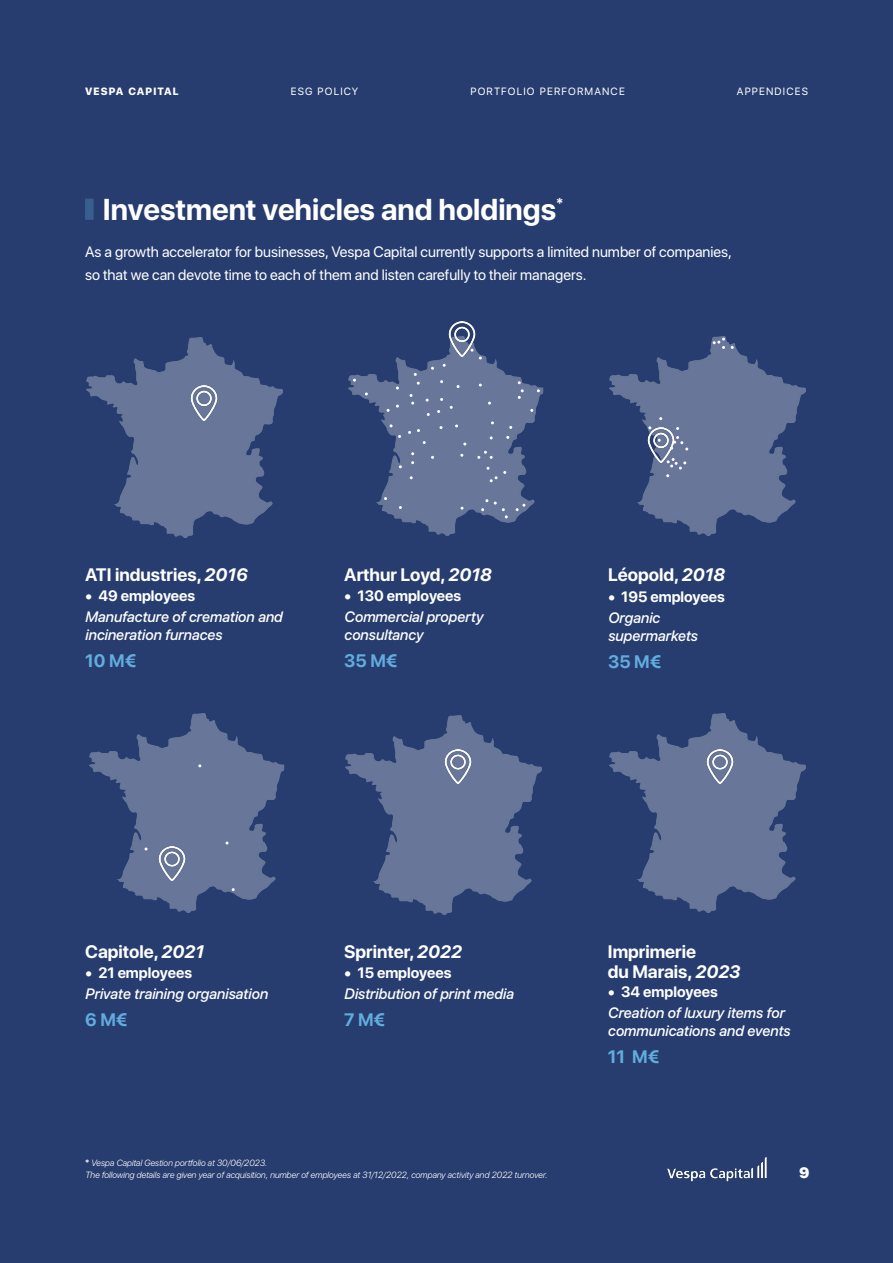
<style>
.page{position:relative;width:893px;height:1263px;background:#273d6f}
.page>*{position:absolute;margin:0;border:0;box-sizing:border-box;transform-origin:0 0}
.titre_B{font:700 30px "SF Pro Display";color:#fff}
.titre_A{font:700 18px "SF Pro Display";color:#fff}
.titre_A-2{font:700 18px "SF Pro Display";color:#62acde}
.titre_A-3{font:italic 500 15px/18px "SF Pro Display";color:#fff}
.texte{font:15px "SF Pro Display";color:#fff}
.titre_A-4{font:700 15px "SF Pro Display";color:#fff}
.t1{font:900 15px "SF Pro Display";color:#fff}
.titre_C{font:10.5px "SF Pro Display";letter-spacing:.11em;color:#fff}
.titre_C-2{font:800 10.5px "SF Pro Display";letter-spacing:.11em;color:#fff}
.t2{font:italic 300 9px "SF Pro Display";color:#fff}
.s1{color:#27426a}
.s2{font-weight:700;color:#27426a}
.s3{font-style:italic}
.s4{font-weight:600;font-style:normal}
</style>
<div class="page">
<img style="left:610px;top:336px;width:195px;height:200px">
<img style="left:89px;top:713px;width:194px;height:200px">
<img style="left:346px;top:715px;width:196px;height:199px">
<img style="left:610px;top:713px;width:195px;height:200px">
<img style="left:87px;top:338px;width:196px;height:199px">
<img style="left:190px;top:386px;width:28px;height:34px">
<img style="left:647px;top:428px;width:28px;height:35px">
<img style="left:706px;top:749px;width:28px;height:35px">
<img style="left:444px;top:749px;width:28px;height:35px">
<img style="left:158px;top:846px;width:28px;height:35px">
<div style="left:85px;top:199px;width:9px;height:21px;background:#385e90"></div>
<img style="left:348px;top:355px;width:194px;height:181px">
<img style="left:448px;top:322px;width:28px;height:35px">
<svg style="left:471px;top:349px;width:11px;height:10px"></svg>
<svg style="left:410px;top:394px;width:4px;height:11px"></svg>
<svg style="left:477px;top:451px;width:16px;height:8px"></svg>
<svg style="left:486px;top:467px;width:20px;height:15px"></svg>
<svg style="left:666px;top:458px;width:20px;height:19px"></svg>
<svg style="left:670px;top:436px;width:18px;height:14px"></svg>
<svg style="left:713px;top:338px;width:12px;height:11px"></svg>
<img style="left:668px;top:1157px;width:99px;height:24px">
<p class="titre_C-2" style="left:85px;top:85px;width:95px">VESPA<span class="s1">.</span>CAPITAL</p>
<p class="titre_C" style="left:291px;top:83px;width:69px">ESG<span class="s1">.</span>POLICY</p>
<p class="titre_C" style="left:470px;top:83px;width:156px">PORTFOLIO<span class="s2">.</span>PERFORMANCE</p>
<p class="titre_C" style="left:737px;top:83px;width:73px">APPENDICES</p>
<p class="titre_B" style="left:103px;top:192px;width:462px">Investment vehicles and holdings<sup>*</sup></p>
<p class="texte" style="left:85px;top:240px;width:648px">As a growth accelerator for businesses, Vespa Capital currently supports a limited number of companies,</p>
<p class="texte" style="left:85px;top:263px;width:503px">so that we can devote time to each of them and listen carefully to their managers.</p>
<p class="titre_A" style="left:85px;top:564px;width:164px">ATI industries, <span class="s3">2016</span></p>
<p class="titre_A-4" style="left:85px;top:587px;width:112px">• 49 employees</p>
<p class="titre_A-3" style="left:85px;top:608px;width:199px">Manufacture of cremation and incineration furnaces</p>
<p class="titre_A-2" style="left:85px;top:650px;width:53px">10 M€</p>
<p class="titre_A" style="left:344px;top:564px;width:149px">Arthur Loyd, <span class="s3">2018</span></p>
<p class="titre_A-4" style="left:344px;top:587px;width:119px">• 130 employees</p>
<p class="titre_A-3" style="left:344px;top:608px;width:140px">Commercial property</p>
<p class="titre_A-3" style="left:344px;top:626px;width:81px">consultancy</p>
<p class="titre_A-2" style="left:344px;top:650px;width:55px">35 M€</p>
<p class="titre_A" style="left:608px;top:564px;width:118px">Léopold, <span class="s3">2018</span></p>
<p class="titre_A-4" style="left:608px;top:588px;width:118px">• 195 employees</p>
<p class="titre_A-3" style="left:608px;top:609px;width:53px">Organic</p>
<p class="titre_A-3" style="left:608px;top:627px;width:91px">supermarkets</p>
<p class="titre_A-2" style="left:608px;top:651px;width:55px">35 M€</p>
<p class="titre_A" style="left:85px;top:941px;width:120px">Capitole, <span class="s3">2021</span></p>
<p class="titre_A-4" style="left:85px;top:964px;width:108px">• 21 employees</p>
<p class="titre_A-3" style="left:85px;top:985px;width:184px">Private training organisation</p>
<p class="titre_A-2" style="left:85px;top:1009px;width:44px">6 M€</p>
<p class="titre_A" style="left:344px;top:941px;width:119px">Sprinter, <span class="s3">2022</span></p>
<p class="titre_A-4" style="left:344px;top:964px;width:109px">• 15 employees</p>
<p class="titre_A-3" style="left:344px;top:985px;width:171px">Distribution of print media</p>
<p class="titre_A-2" style="left:344px;top:1009px;width:43px">7 M€</p>
<p class="t2" style="left:85px;top:1156px;width:183px"><span class="s4">*</span> Vespa Capital Gestion portfolio at 30/06/2023.</p>
<p class="t2" style="left:85px;top:1168px;width:464px">The following details are given year of acquisition, number of employees at 31/12/2022, company activity and 2022 turnover.</p>
<p class="titre_A" style="left:608px;top:941px;width:90px">Imprimerie</p>
<p class="titre_A" style="left:608px;top:961px;width:134px">du Marais, <span class="s3">2023</span></p>
<p class="titre_A-4" style="left:608px;top:983px;width:111px">• 34 employees</p>
<p class="titre_A-3" style="left:608px;top:1004px;width:178px">Creation of luxury items for</p>
<p class="titre_A-3" style="left:608px;top:1022px;width:184px">communications and events</p>
<p class="titre_A-2" style="left:608px;top:1046px;width:53px">11 M€</p>
<p class="t1" style="left:799px;top:1164px;width:12px">9</p>
</div>
